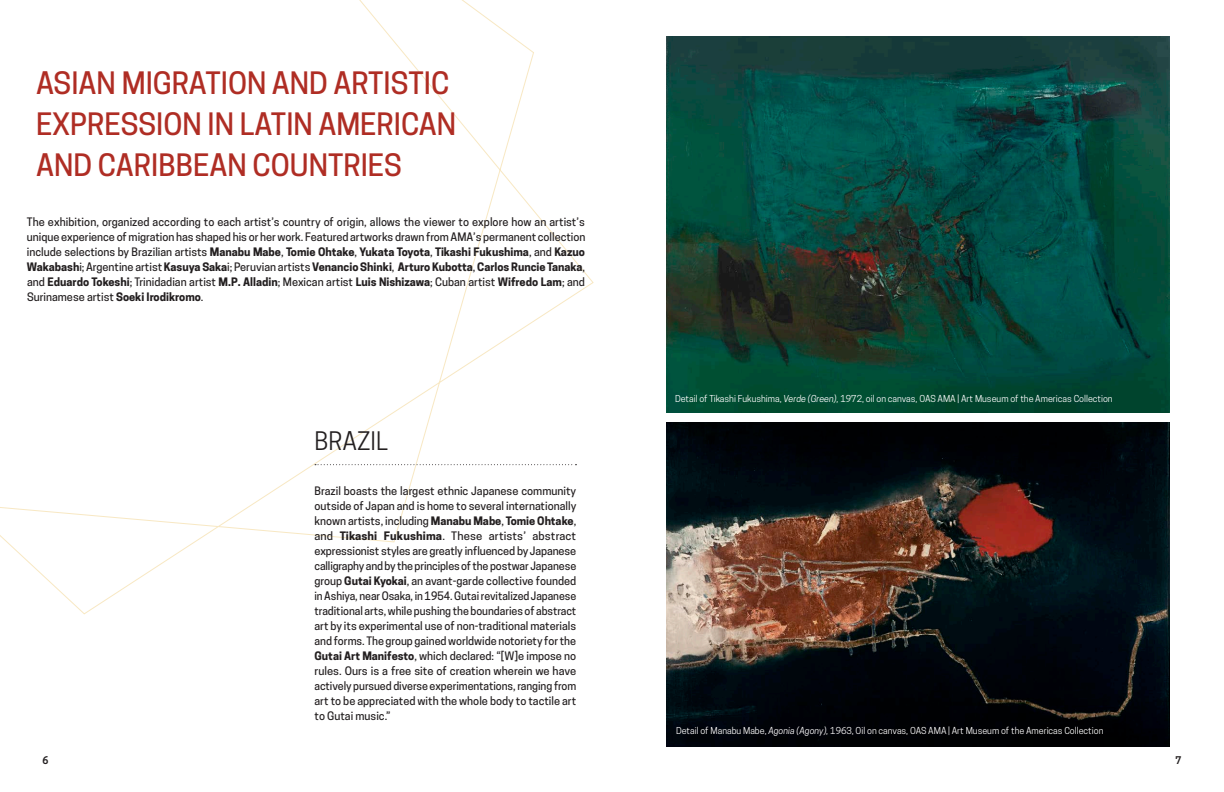
<style>
.page{position:relative;width:1224px;height:792px;background:#fff}
.page>*{position:absolute;margin:0;border:0;box-sizing:border-box;transform-origin:0 0}
.t1{font:500 29px/41px "Cooper Hewitt";color:#af2d24}
.t2{font:24px "Cooper Hewitt";color:#231f20}
.t3{font:500 11px/15px "Cooper Hewitt";color:#231f20;text-align:justify}
.t4{font:600 10px "Cooper Hewitt";color:#231f20}
.t5{font:9px "Cooper Hewitt";color:#fff}
.s1{font-weight:700}
.s2{font-style:italic}
</style>
<div class="page">
<svg style="left:0;top:0;width:594px;height:615px"></svg>
<img style="left:666px;top:36px;width:504px;height:376px">
<img style="left:666px;top:422px;width:504px;height:324px">
<svg style="left:315px;top:464px;width:262px;height:1px"></svg>
<p class="t1" style="left:36px;top:62px;width:422px">ASIAN MIGRATION AND ARTISTIC<br>EXPRESSION IN LATIN AMERICAN<br>AND CARIBBEAN COUNTRIES</p>
<p class="t3" style="left:27px;top:214px;width:560px">The exhibition, organized according to each artist’s country of origin, allows the viewer to explore how an artist’s unique experience of migration has shaped his or her work. Featured artworks drawn from AMA’s permanent collection include selections by Brazilian artists <span class="s1">Manabu Mabe</span>, <span class="s1">Tomie Ohtake</span>, <span class="s1">Yukata Toyota</span>, <span class="s1">Tikashi Fukushima</span>, and <span class="s1">Kazuo Wakabash</span>i; Argentine artist <span class="s1">Kasuya Saka</span>i; Peruvian artists <span class="s1">Venancio Shinki</span>, <span class="s1">Arturo Kubotta</span>, <span class="s1">Carlos Runcie Tanaka</span>, and <span class="s1">Eduardo Tokeshi</span>; Trinidadian artist <span class="s1">M.P. Alladin</span>; Mexican artist <span class="s1">Luis Nishizawa</span>; Cuban artist <span class="s1">Wifredo Lam</span>; and Surinamese artist <span class="s1">Soeki Irodikromo</span>.</p>
<p class="t4" style="left:43px;top:754px;width:7px">6</p>
<p class="t2" style="left:314px;top:427px;width:75px">BRAZIL</p>
<p class="t3" style="left:314px;top:484px;width:263px">Brazil boasts the largest ethnic Japanese community outside of Japan and is home to several internationally known artists, including <span class="s1">Manabu Mabe</span>, <span class="s1">Tomie Ohtake</span>, and <span class="s1">Tikashi Fukushima</span>. These artists’ abstract expressionist styles are greatly influenced by Japanese calligraphy and by the principles of the postwar Japanese group <span class="s1">Gutai Kyokai</span>, an avant-garde collective founded in Ashiya, near Osaka, in 1954. Gutai revitalized Japanese traditional arts, while pushing the boundaries of abstract art by its experimental use of non-traditional materials and forms. The group gained worldwide notoriety for the <span class="s1">Gutai Art Manifesto</span>, which declared: “[W]e impose no rules. Ours is a free site of creation wherein we have actively pursued diverse experimentations, ranging from art to be appreciated with the whole body to tactile art to Gutai music.”</p>
<p class="t5" style="left:675px;top:393px;width:439px">Detail of Tikashi Fukushima, <span class="s2">Verde (Green),</span> 1972, oil on canvas, OAS AMA | Art Museum of the Americas Collection</p>
<p class="t5" style="left:676px;top:726px;width:429px">Detail of Manabu Mabe, <span class="s2">Agonia (Agony),</span> 1963, Oil on canvas, OAS AMA | Art Museum of the Americas Collection</p>
<p class="t4" style="left:1175px;top:754px;width:7px">7</p>
</div>
